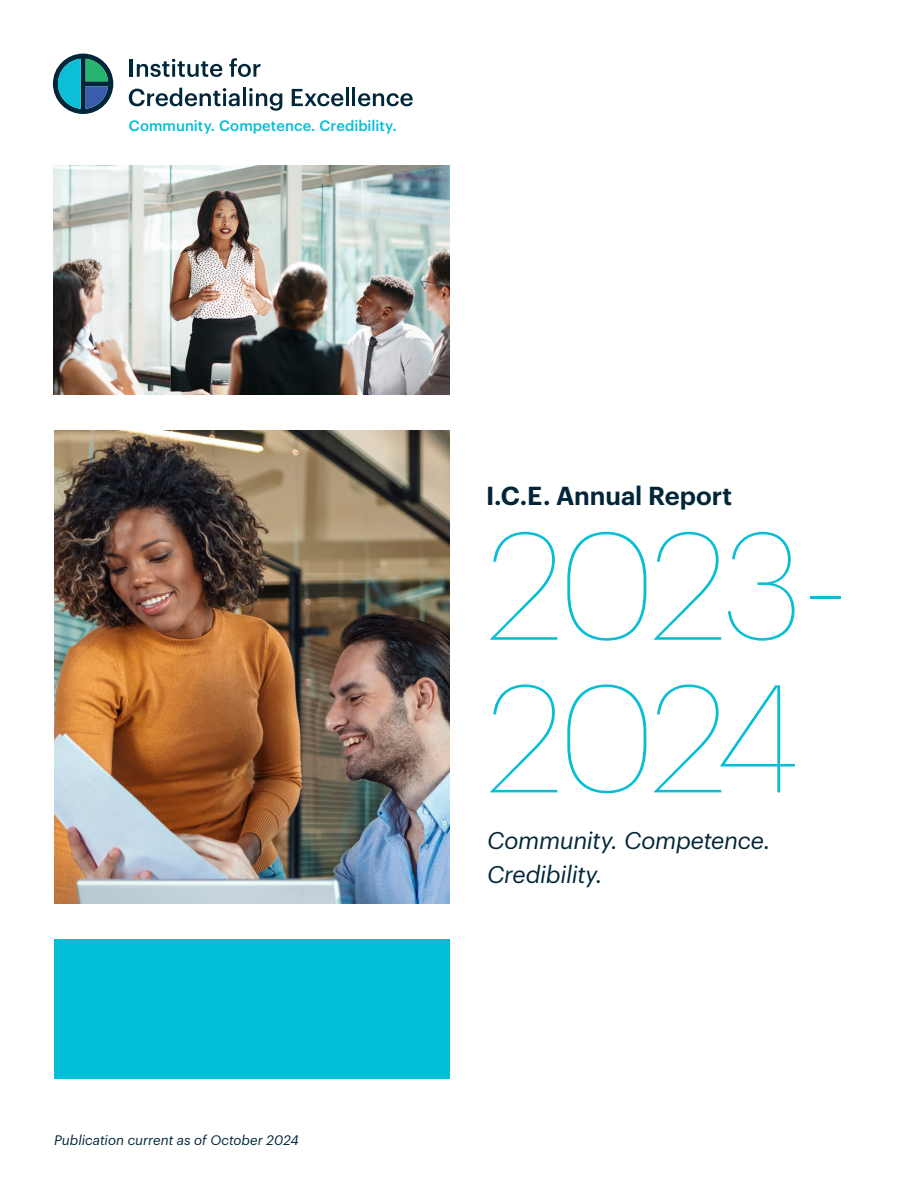
<style>
.page{position:relative;width:918px;height:1188px;background:#fff}
.page>*{position:absolute;margin:0;border:0;box-sizing:border-box;transform-origin:0 0}
.t1{font:100 149.7px/152.7px "Graphik";letter-spacing:-.035em;color:#08bed5}
.t2{font:600 25.5px "Graphik";letter-spacing:-.005em;color:#012639}
.t3{font:italic 23.55px/34.3px "Graphik";letter-spacing:-.01em;color:#012639}
.t4{font:500 14.7px "Graphik";letter-spacing:.005em;color:#00bed6}
.t5{font:italic 13.5px "Graphik";letter-spacing:.005em;color:#012639}
</style>
<div class="page">
<img style="left:54px;top:430px;width:396px;height:474px">
<div style="left:54px;top:939px;width:396px;height:139px;background:#00bed6"></div>
<img style="left:53px;top:166px;width:396px;height:228px">
<hr style="left:130px;top:60px;width:3px;height:17px;background:#00263a">
<svg style="left:137px;top:59px;width:85px;height:18px"></svg>
<svg style="left:229px;top:58px;width:31px;height:19px"></svg>
<svg style="left:129px;top:88px;width:111px;height:18px"></svg>
<hr style="left:243px;top:88px;width:3px;height:18px;background:#00263a">
<svg style="left:249px;top:88px;width:33px;height:23px"></svg>
<svg style="left:292px;top:89px;width:51px;height:17px"></svg>
<hr style="left:346px;top:88px;width:3px;height:18px;background:#00263a">
<hr style="left:352px;top:88px;width:3px;height:18px;background:#00263a">
<svg style="left:358px;top:93px;width:55px;height:13px"></svg>
<svg style="left:53px;top:54px;width:60px;height:60px"></svg>
<p class="t4" style="left:129px;top:114px;width:269px">Community. Competence. Credibility.</p>
<p class="t5" style="left:54px;top:1130px;width:246px">Publication current as of October 2024</p>
<h2 class="t2" style="left:486px;top:476px;width:247px">I.C.E. Annual Report</h2>
<h1 class="t1" style="left:487px;top:499px;width:365px">2023-<br>2024</h1>
<h3 class="t3" style="left:487px;top:821px;width:285px">Community. Competence.<br>Credibility.</h3>
</div>
